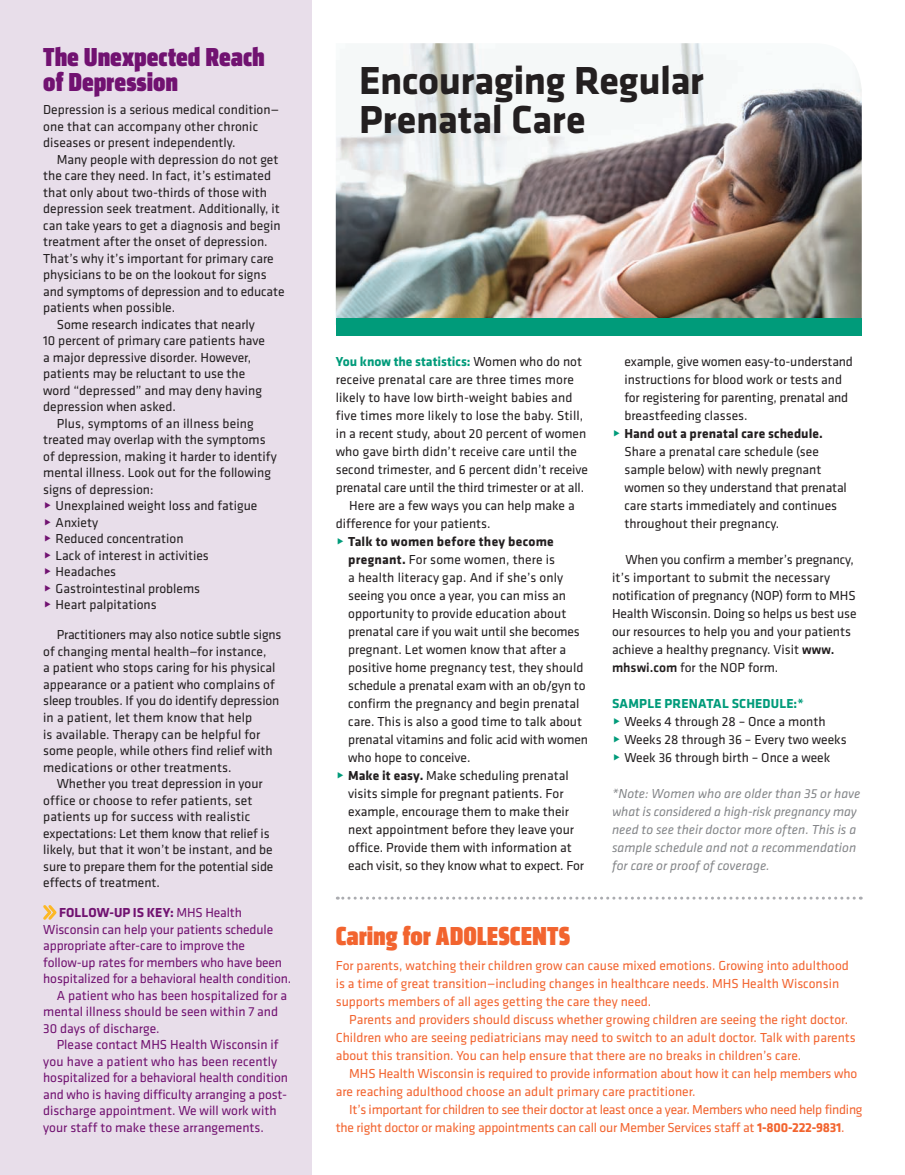
<style>
.page{position:relative;width:905px;height:1175px;background:#fff}
.page>*{position:absolute;margin:0;border:0;box-sizing:border-box;transform-origin:0 0}
.t1{font:700 40.5px/39px "Klavika";letter-spacing:-.01em;color:#231f20}
.t2{font:27px/25.5px "Klavika Display Bl Cond";color:#711271}
.t3{font:27px "Klavika Display Bl Cond";color:#f2642f}
.t4{font:13.5px/18px "Klavika";color:#231f20}
.t5{font:13.5px/18px "Klavika";color:#f2642f}
.t6{font:13.5px "Klavika";letter-spacing:-.01em;color:#711271}
.t7{font:italic 13.5px/18px "Klavika";color:#848689}
.t8{font:13.5px/18px "Klavika";letter-spacing:-.02em;color:#f2642f}
.t9{font:700 13.5px "Klavika";color:#009b7a}
.t10{font:13.5px "Klavika";letter-spacing:.01em;color:#711271}
.t11{font:700 13.5px "Klavika";letter-spacing:.005em;color:#231f20}
.t12{font:700 13.5px "Klavika";color:#711271}
.s1{font-weight:400}
.s2{font-weight:400;color:#231f20}
.s3{font-weight:700}
.s4{font-weight:500}
</style>
<div class="page">
<img style="left:336px;top:43px;width:525px;height:276px">
<div style="left:336px;top:319px;width:525px;height:17px;background:#009b7a"></div>
<div style="left:0;top:0;width:312px;height:1174px;background:#e8deea"></div>
<svg style="left:43px;top:905px;width:14px;height:15px"></svg>
<svg style="left:337px;top:896px;width:517px;height:3px"></svg>
<h2 class="t2" style="left:43px;top:45px;width:223px">The Unexpected Reach of Depression</h2>
<p class="t4" style="left:43px;top:101px;width:237px;line-height:16.5px">Depression is a serious medical condition— one that can accompany other chronic diseases or present independently.</p>
<p class="t4" style="left:57px;top:150px;width:223px">Many people with depression do not get</p>
<p class="t4" style="left:43px;top:166px;width:229px">the care they need. In fact, it’s estimated</p>
<p class="t4" style="left:43px;top:183px;width:225px">that only about two-thirds of those with</p>
<p class="t4" style="left:43px;top:199px;width:238px">depression seek treatment. Additionally, it</p>
<p class="t4" style="left:43px;top:216px;width:239px">can take years to get a diagnosis and begin</p>
<p class="t4" style="left:43px;top:232px;width:226px">treatment after the onset of depression.</p>
<p class="t4" style="left:43px;top:249px;width:232px">That’s why it’s important for primary care</p>
<p class="t4" style="left:43px;top:265px;width:225px">physicians to be on the lookout for signs</p>
<p class="t4" style="left:43px;top:282px;width:243px">and symptoms of depression and to educate</p>
<p class="t4" style="left:43px;top:298px;width:133px">patients when possible.</p>
<p class="t4" style="left:57px;top:315px;width:200px">Some research indicates that nearly</p>
<p class="t4" style="left:43px;top:331px;width:223px">10 percent of primary care patients have</p>
<p class="t4" style="left:43px;top:348px;width:209px">a major depressive disorder. However,</p>
<p class="t4" style="left:43px;top:364px;width:203px">patients may be reluctant to use the</p>
<p class="t4" style="left:43px;top:381px;width:220px">word “depressed” and may deny having</p>
<p class="t4" style="left:43px;top:397px;width:134px">depression when asked.</p>
<p class="t4" style="left:57px;top:414px;width:198px">Plus, symptoms of an illness being</p>
<p class="t4" style="left:43px;top:430px;width:224px">treated may overlap with the symptoms</p>
<p class="t4" style="left:43px;top:447px;width:235px">of depression, making it harder to identify</p>
<p class="t4" style="left:43px;top:463px;width:229px">mental illness. Look out for the following</p>
<p class="t4" style="left:43px;top:480px;width:112px">signs of depression:</p>
<p class="t4" style="left:56px;top:496px;width:203px">Unexplained weight loss and fatigue</p>
<p class="t4" style="left:56px;top:513px;width:44px">Anxiety</p>
<p class="t4" style="left:56px;top:529px;width:129px">Reduced concentration</p>
<p class="t4" style="left:56px;top:546px;width:155px">Lack of interest in activities</p>
<p class="t4" style="left:56px;top:562px;width:62px">Headaches</p>
<p class="t4" style="left:56px;top:579px;width:146px">Gastrointestinal problems</p>
<p class="t4" style="left:56px;top:595px;width:103px">Heart palpitations</p>
<p class="t4" style="left:43px;top:626px;width:240px;line-height:16.5px;text-indent:14px">Practitioners may also notice subtle signs of changing mental health—for instance,<br>a patient who stops caring for his physical appearance or a patient who complains of sleep troubles. If you do identify depression in a patient, let them know that help<br>is available. Therapy can be helpful for some people, while others find relief with medications or other treatments.</p>
<p class="t4" style="left:43px;top:775px;width:232px;line-height:16.5px;text-indent:14px">Whether you treat depression in your office or choose to refer patients, set patients up for success with realistic expectations: Let them know that relief is likely, but that it won’t be instant, and be sure to prepare them for the potential side effects of treatment.</p>
<p class="t12" style="left:59px;top:903px;width:10px">Follow</p>
<p class="t12" style="left:109px;top:903px;width:134px">-up Is Key : <span class="s1">MHS Health</span></p>
<p class="t6" style="left:43px;top:920px;width:231px">Wisconsin can help your patients schedule</p>
<p class="t6" style="left:43px;top:936px;width:203px">appropriate after-care to improve the</p>
<p class="t6" style="left:43px;top:953px;width:240px">follow-up rates for members who have been</p>
<p class="t6" style="left:43px;top:969px;width:249px">hospitalized for a behavioral health condition.</p>
<p class="t6" style="left:57px;top:986px;width:232px">A patient who has been hospitalized for a</p>
<p class="t6" style="left:43px;top:1002px;width:236px">mental illness should be seen within 7 and</p>
<p class="t6" style="left:43px;top:1019px;width:118px">30 days of discharge.</p>
<p class="t6" style="left:57px;top:1035px;width:223px">Please contact MHS Health Wisconsin if</p>
<p class="t10" style="left:43px;top:1052px;width:235px">you have a patient who has been recently</p>
<p class="t6" style="left:43px;top:1068px;width:246px">hospitalized for a behavioral health condition</p>
<p class="t6" style="left:43px;top:1085px;width:245px">and who is having difficulty arranging a post-</p>
<p class="t6" style="left:43px;top:1101px;width:235px">discharge appointment. We will work with</p>
<p class="t6" style="left:43px;top:1118px;width:222px">your staff to make these arrangements.</p>
<h1 class="t1" style="left:359px;top:59px;width:346px">Encouraging Regular<br>Prenatal Care</h1>
<p class="t9" style="left:336px;top:352px;width:248px">You know the statistics: <span class="s2">Women who do not</span></p>
<p class="t4" style="left:336px;top:370px;width:240px">receive prenatal care are three times more</p>
<p class="t4" style="left:336px;top:388px;width:238px">likely to have low birth-weight babies and</p>
<p class="t4" style="left:336px;top:406px;width:249px">five times more likely to lose the baby. Still,</p>
<p class="t4" style="left:336px;top:424px;width:252px">in a recent study, about 20 percent of women</p>
<p class="t4" style="left:336px;top:442px;width:243px">who gave birth didn’t receive care until the</p>
<p class="t4" style="left:336px;top:460px;width:254px">second trimester, and 6 percent didn’t receive</p>
<p class="t4" style="left:336px;top:478px;width:250px">prenatal care until the third trimester or at all.</p>
<p class="t4" style="left:349px;top:496px;width:227px">Here are a few ways you can help make a</p>
<p class="t4" style="left:336px;top:514px;width:156px">difference for your patients.</p>
<p class="t4" style="left:348px;top:532px;width:241px"><span class="s3">Talk to women before they become pregnant.</span> For some women, there is<br>a health literacy gap. And if she’s only seeing you once a year, you can miss an opportunity to provide education about prenatal care if you wait until she becomes pregnant. Let women know that after a positive home pregnancy test, they should schedule a prenatal exam with an ob/gyn to confirm the pregnancy and begin prenatal care. This is also a good time to talk about prenatal vitamins and folic acid with women who hope to conceive.<br><span class="s3">Make it easy.</span> Make scheduling prenatal visits simple for pregnant patients. For example, encourage them to make their next appointment before they leave your office. Provide them with information at each visit, so they know what to expect. For</p>
<p class="t4" style="left:624px;top:352px;width:230px">example, give women easy-to-understand instructions for blood work or tests and for registering for parenting, prenatal and breastfeeding classes.</p>
<p class="t11" style="left:624px;top:424px;width:200px">Hand out a prenatal care schedule.</p>
<p class="t4" style="left:624px;top:442px;width:224px">Share a prenatal care schedule (see sample below) with newly pregnant women so they understand that prenatal care starts immediately and continues throughout their pregnancy.</p>
<p class="t4" style="left:612px;top:550px;width:246px;text-indent:14px">When you confirm a member’s pregnancy, it’s important to submit the necessary notification of pregnancy (NOP) form to MH S Health Wisconsin. Doing so helps us best use our resources to help you and your patients achieve a healthy pregnancy. Visit <span class="s4">www. mhswi.com</span> for the NOP form.</p>
<p class="t9" style="left:612px;top:694px;width:62px">Sam ple Prenatal</p>
<p class="t9" style="left:731px;top:694px;width:10px">Schedule</p>
<p class="t9" style="left:793px;top:694px;width:12px">:*</p>
<p class="t4" style="left:624px;top:712px;width:224px">Weeks 4 through 28 – Once a month<br>Weeks 28 through 36 – Every two weeks<br>Week 36 through birth – Once a week</p>
<p class="t7" style="left:612px;top:784px;width:250px">*Note: Women who are older than 35 or have what is considered a high-risk pregnancy may need to see their doctor more often. This is a sample schedule and not a recommendation for care or proof of coverage.</p>
<h2 class="t3" style="left:336px;top:920px;width:236px">Caring for adolescents</h2>
<p class="t5" style="left:336px;top:955px;width:514px">For parents, watching their children grow can cause mixed emotions. Growing into adulthood is a time of great transition—including changes in healthcare needs. MHS Health Wisconsin supports members of all ages getting the care they need.</p>
<p class="t5" style="left:336px;top:1009px;width:521px;text-indent:14px">Parents and providers should discuss whether growing children are seeing the right doctor.<br>Children who are seeing pediatricians may need to switch to an adult doctor. Talk with parents about this transition. You can help ensure that there are no breaks in children’s care.</p>
<p class="t5" style="left:336px;top:1063px;width:523px;text-indent:14px">MHS Health Wisconsin is required to provide information about how it can help members who are reaching adulthood choose an adult primary care practitioner.</p>
<p class="t8" style="left:336px;top:1099px;width:528px;text-indent:14px">It’s important for children to see their doctor at least once a year. Members who need help finding the right doctor or making appointments can call our Member Services staff at <span class="s3">1-800-222-9831</span>.</p>
</div>
